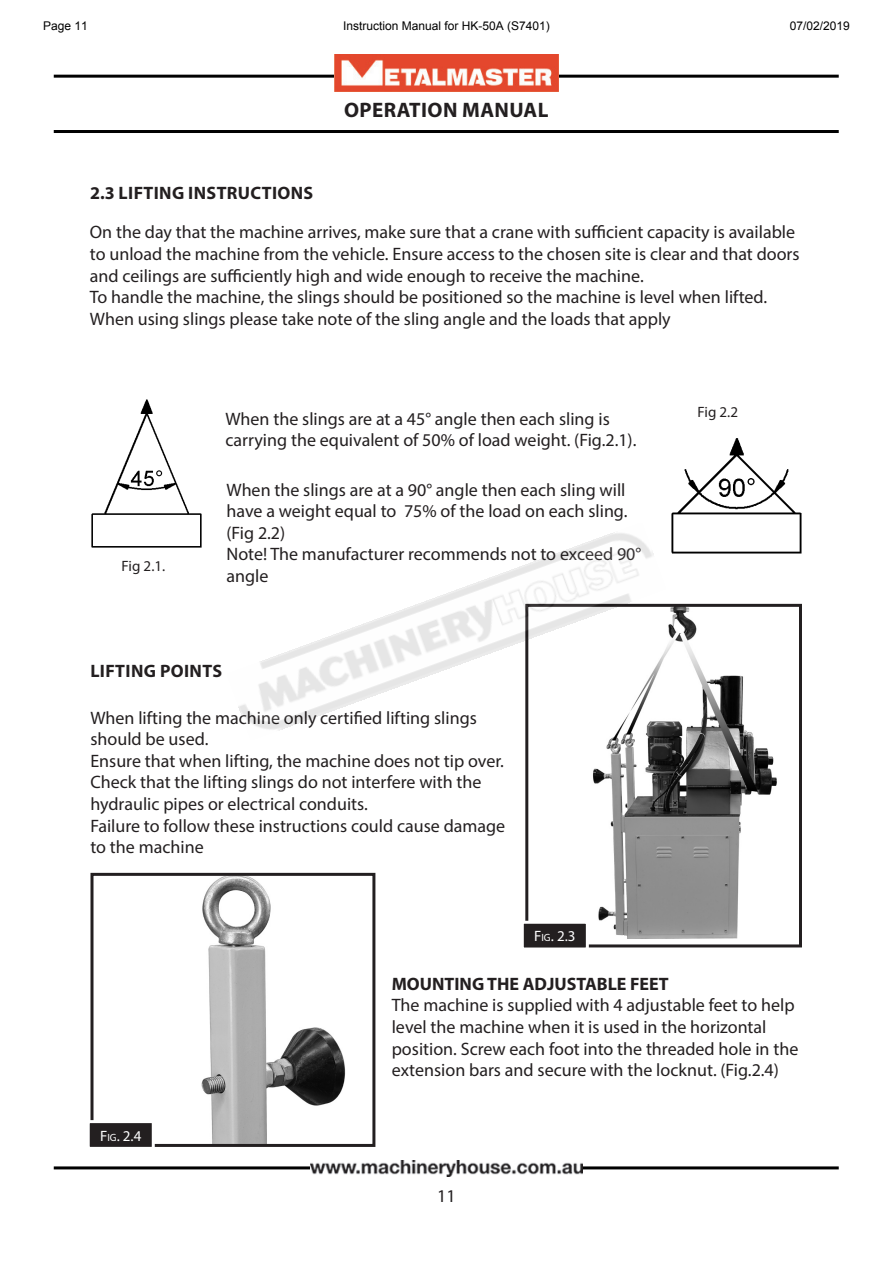
<style>
.page{position:relative;width:893px;height:1263px;background:#fff}
.page>*{position:absolute;margin:0;border:0;box-sizing:border-box;transform-origin:0 0}
.t1{font:700 21px "Myriad Pro";letter-spacing:.02em;color:#231f20}
.t2{font:18px/21.6px "Myriad Pro";color:#231f20}
.t3{font:700 18px "Myriad Pro";letter-spacing:.02em;color:#231f20}
.t4{font:700 18px "Myriad Pro";color:#231f20}
.Figure_Box_Text{font:15px "Myriad Pro";color:#fff}
.t5{font:15px "Myriad Pro";letter-spacing:-.015em;color:#231f20}
.t6{font:12px "Arial";color:#000}
.s1{font-size:10.5px}
</style>
<div class="page">
<hr style="left:54px;top:75px;width:785px;height:3px;background:#000">
<img style="left:334px;top:55px;width:224px;height:37px">
<hr style="left:54px;top:1166px;width:785px;height:3px;background:#000">
<hr style="left:54px;top:130px;width:785px;height:3px;background:#000">
<img style="left:310px;top:1160px;width:272px;height:17px">
<img style="left:92px;top:400px;width:110px;height:148px">
<img style="left:671px;top:438px;width:130px;height:115px">
<img style="left:201px;top:877px;width:145px;height:266px">
<div style="left:90px;top:873px;width:285px;height:274px;border:3px solid #231f20"></div>
<div style="left:88px;top:1121px;width:65px;height:27px;background:#231f20"></div>
<div style="left:87px;top:1120px;width:68px;height:30px;border:3px solid #fff"></div>
<img style="left:593px;top:608px;width:184px;height:330px">
<div style="left:525px;top:604px;width:277px;height:343px;border:3px solid #231f20"></div>
<div style="left:522px;top:922px;width:65px;height:27px;background:#231f20"></div>
<div style="left:521px;top:921px;width:68px;height:29px;border:3px solid #fff"></div>
<img style="left:238px;top:532px;width:428px;height:208px">
<p class="t6" style="left:43px;top:17px;width:46px">Page 11</p>
<p class="t6" style="left:343px;top:17px;width:208px">Instruction Manual for HK-50A (S7401)</p>
<p class="t6" style="left:790px;top:17px;width:62px">07/02/2019</p>
<p class="t1" style="left:344px;top:97px;width:206px">OPERATION MANUAL</p>
<p class="t3" style="left:90px;top:181px;width:225px">2.3 LIFTING INSTRUCTIONS</p>
<p class="t2" style="left:90px;top:221px;width:711px">On the day that the machine arrives, make sure that a crane with sufficient capacity is available to unload the machine from the vehicle. Ensure access to the chosen site is clear and that doors and ceilings are sufficiently high and wide enough to receive the machine.</p>
<p class="t2" style="left:90px;top:286px;width:679px">To handle the machine, the slings should be positioned so the machine is level when lifted.</p>
<p class="t2" style="left:90px;top:308px;width:582px">When using slings please take note of the sling angle and the loads that apply</p>
<p class="t5" style="left:122px;top:557px;width:45px">Fig 2.1.</p>
<p class="t2" style="left:225px;top:408px;width:386px">When the slings are at a 45° angle then each sling is</p>
<p class="t2" style="left:225px;top:429px;width:412px">carrying the equivalent of 50% of load weight. (Fig.2.1).</p>
<p class="t2" style="left:227px;top:478px;width:402px">When the slings are at a 90° angle then each sling will have a weight equal to 75% of the load on each sling.</p>
<p class="t2" style="left:227px;top:522px;width:60px">(Fig 2.2)</p>
<p class="t2" style="left:227px;top:543px;width:416px">Note! The manufacturer recommends not to exceed 90° angle</p>
<p class="t3" style="left:90px;top:659px;width:133px">LIFTING POINTS</p>
<p class="t2" style="left:90px;top:706px;width:388px">When lifting the machine only certified lifting slings</p>
<p class="t2" style="left:90px;top:728px;width:119px">should be used.</p>
<p class="t2" style="left:90px;top:750px;width:415px">Ensure that when lifting, the machine does not tip over.</p>
<p class="t2" style="left:90px;top:771px;width:393px">Check that the lifting slings do not interfere with the</p>
<p class="t2" style="left:90px;top:793px;width:279px">hydraulic pipes or electrical conduits.</p>
<p class="t2" style="left:90px;top:814px;width:416px">Failure to follow these instructions could cause damage</p>
<p class="t2" style="left:90px;top:836px;width:115px">to the machine</p>
<p class="t5" style="left:698px;top:403px;width:42px">Fig 2.2</p>
<p class="Figure_Box_Text" style="left:100px;top:1126px;width:43px">F<span class="s1">ig</span>. 2.4</p>
<p class="Figure_Box_Text" style="left:534px;top:927px;width:43px">F<span class="s1">ig</span>. 2.3</p>
<p class="t4" style="left:392px;top:972px;width:279px">MOUNTING THE ADJUSTABLE FEET</p>
<p class="t2" style="left:392px;top:994px;width:408px">The machine is supplied with 4 adjustable feet to help level the machine when it is used in the horizontal position. Screw each foot into the threaded hole in the extension bars and secure with the locknut. (Fig.2.4)</p>
<p class="t2" style="left:437px;top:1185px;width:20px">11</p>
</div>
